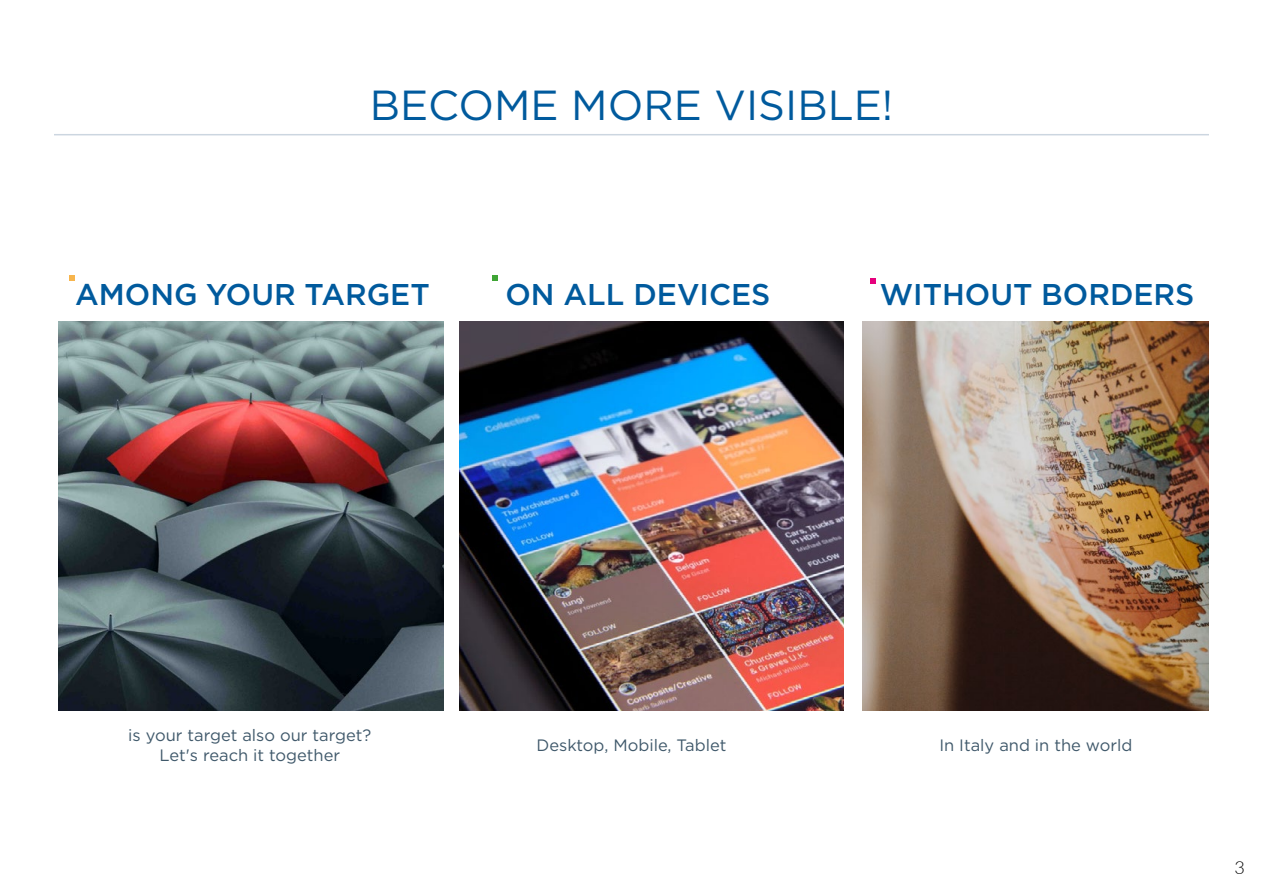
<style>
.page{position:relative;width:1263px;height:893px;background:#fff}
.page>*{position:absolute;margin:0;border:0;box-sizing:border-box;transform-origin:0 0}
.t1{font:42px "Gotham";color:#005a9d}
.t2{font:500 30px "Gotham";color:#005a9d}
.t3{font:300 18px "Lato";color:#000}
.t4{font:16.5px/19.8px "Gotham";color:#40596b;text-align:center}
</style>
<div class="page">
<img style="left:59px;top:321px;width:384px;height:389px">
<img style="left:460px;top:321px;width:384px;height:389px">
<img style="left:863px;top:321px;width:346px;height:389px">
<svg style="left:70px;top:276px;width:5px;height:5px"></svg>
<svg style="left:492px;top:276px;width:5px;height:5px"></svg>
<svg style="left:871px;top:278px;width:5px;height:6px"></svg>
<hr style="left:54px;top:134px;width:1155px;height:1px;background:#ccd6e0">
<h1 class="t1" style="left:370px;top:78px;width:525px">BECOME MORE VISIBLE!</h1>
<h2 class="t2" style="left:75px;top:275px;width:356px">AMONG YOUR TARGET</h2>
<h2 class="t2" style="left:505px;top:275px;width:267px">ON ALL DEVICES</h2>
<h2 class="t2" style="left:880px;top:275px;width:316px">WITHOUT BORDERS</h2>
<p class="t4" style="left:128px;top:725px;width:245px">is your target also our target?<br>Let's reach it together</p>
<p class="t4" style="left:536px;top:735px;width:192px">Desktop, Mobile, Tablet</p>
<p class="t4" style="left:939px;top:735px;width:195px">In Italy and in the world</p>
<p class="t3" style="left:1234px;top:855px;width:12px">3</p>
</div>
